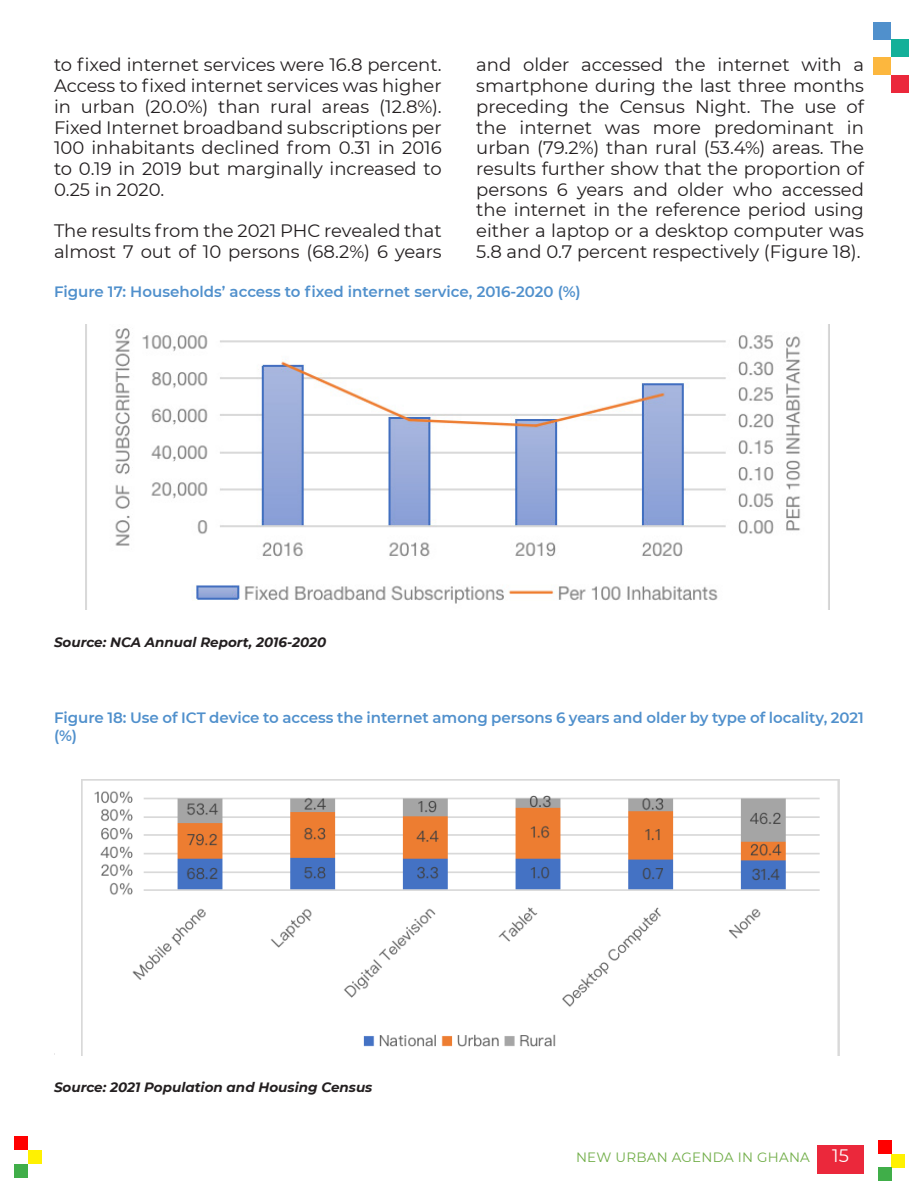
<style>
.page{position:relative;width:918px;height:1188px;background:#fff}
.page>*{position:absolute;margin:0;border:0;box-sizing:border-box;transform-origin:0 0}
.t1{font:18px/20.7px "Montserrat";color:#231f20;text-align:justify}
.figure{font:600 15px/18px "Montserrat";color:#5090cc}
.t2{font:italic 700 13.5px "Montserrat";color:#231f20}
.t3{font:13.5px "Montserrat";letter-spacing:.02em;color:#70ad47}
.s1{font-size:18px;color:#fff}
</style>
<div class="page">
<div style="left:873px;top:22px;width:18px;height:18px;background:#5090cc"></div>
<div style="left:891px;top:40px;width:18px;height:17px;background:#13b099"></div>
<div style="left:873px;top:57px;width:18px;height:18px;background:#fcb73e"></div>
<div style="left:891px;top:75px;width:18px;height:18px;background:#eb283b"></div>
<div style="left:817px;top:1145px;width:47px;height:29px;background:#eb283b"></div>
<div style="left:15px;top:1136px;width:13px;height:14px;background:#f00"></div>
<div style="left:28px;top:1150px;width:14px;height:14px;background:#fff101"></div>
<div style="left:15px;top:1164px;width:13px;height:14px;background:#40ae49"></div>
<div style="left:878px;top:1140px;width:14px;height:14px;background:#f00"></div>
<div style="left:892px;top:1154px;width:13px;height:13px;background:#fff101"></div>
<div style="left:878px;top:1167px;width:14px;height:14px;background:#40ae49"></div>
<img style="left:86px;top:325px;width:744px;height:284px">
<img style="left:82px;top:779px;width:757px;height:276px">
<p class="t1" style="left:54px;top:54px;width:389px">to fixed internet services were 16.8 percent.<br>Access to fixed internet services was higher in urban (20.0%) than rural areas (12.8%).<br>Fixed Internet broadband subscriptions per 100 inhabitants declined from 0.31 in 2016 to 0.19 in 2019 but marginally increased to 0.25 in 2020.</p>
<p class="t1" style="left:54px;top:220px;width:389px">The results from the 2021 PHC revealed that almost 7 out of 10 persons (68.2%) 6 years</p>
<p class="t1" style="left:476px;top:54px;width:389px">and older accessed the internet with a smartphone during the last three months preceding the Census Night. The use of the internet was more predominant in urban (79.2%) than rural (53.4%) areas. The results further show that the proportion of persons 6 years and older who accessed the internet in the reference period using either a laptop or a desktop computer was 5.8 and 0.7 percent respectively (Figure 18).</p>
<p class="figure" style="left:54px;top:282px;width:528px">Figure 17: Households’ access to fixed internet service, 2016-2020 (%)</p>
<p class="t2" style="left:54px;top:632px;width:274px">Source: NCA Annual Report, 2016-2020</p>
<p class="figure" style="left:54px;top:708px;width:811px">Figure 18: Use of ICT device to access the internet among persons 6 years and older by type of locality, 2021 (%)</p>
<p class="t1" style="left:54px;top:1038px;width:5px">.</p>
<p class="t2" style="left:54px;top:1078px;width:320px">Source: 2021 Population and Housing Census</p>
<p class="t3" style="left:576px;top:1148px;width:274px">NEW URBAN AGENDA IN GHANA <span class="s1">15</span></p>
</div>
